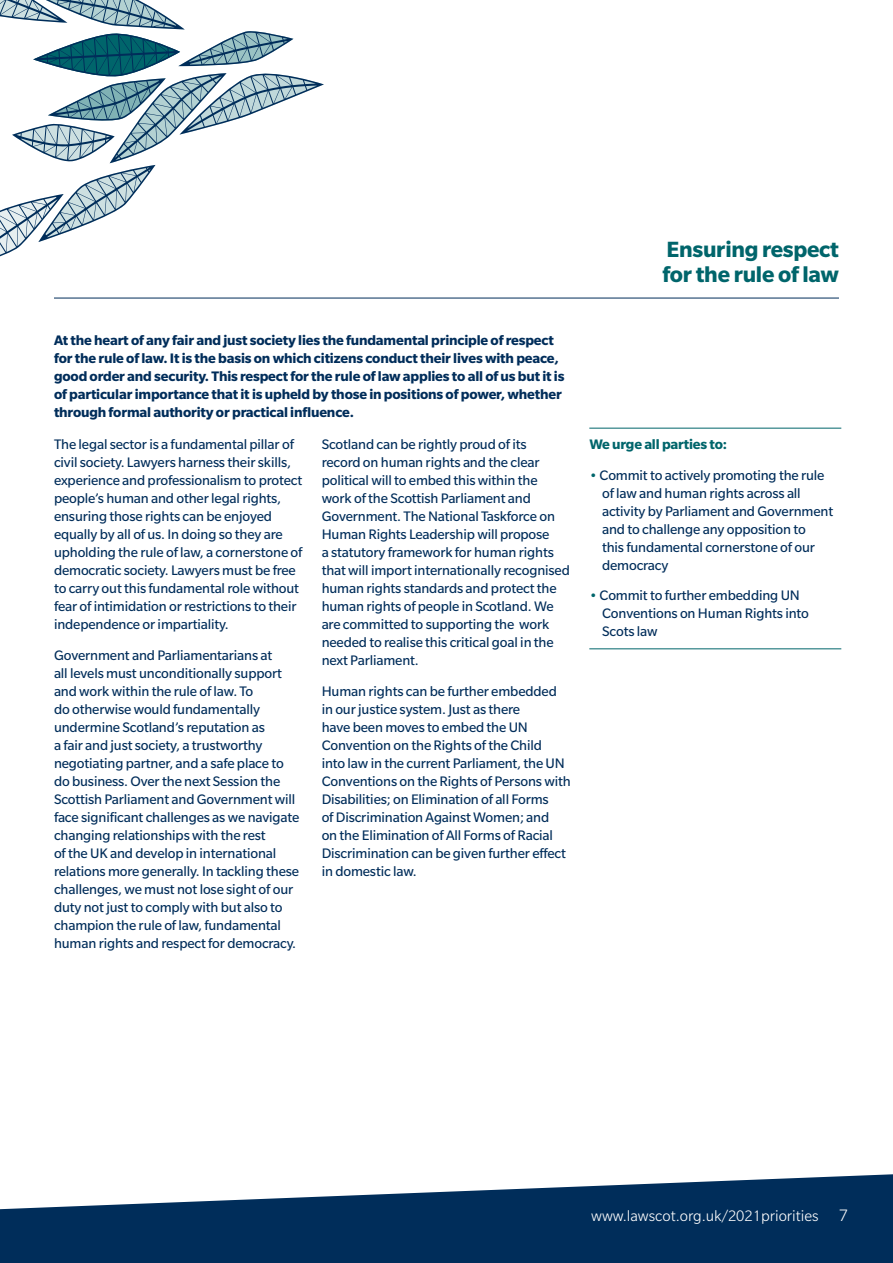
<style>
.page{position:relative;width:893px;height:1263px;background:#fff}
.page>*{position:absolute;margin:0;border:0;box-sizing:border-box;transform-origin:0 0}
.t1{font:700 24px/25.5px "Slate Std";letter-spacing:-.01em;color:#00656b}
.t2{font:300 18px "Slate Std";color:#fff}
.t3{font:300 16.5px "Slate Std";color:#fff}
.t4{font:15px/18px "Slate Std";letter-spacing:-.01em;color:#002d5a}
.t5{font:700 15px/18px "Slate Std";letter-spacing:-.01em;color:#002d5a}
.t6{font:700 15px "Slate Std";letter-spacing:-.01em;color:#00656b}
.s1{color:#00656b}
</style>
<div class="page">
<svg style="left:0;top:1174px;width:893px;height:89px;fill:#002d5a"></svg>
<hr style="left:54px;top:298px;width:785px;height:1px;background:#002d5a">
<hr style="left:589px;top:428px;width:252px;height:1px;background:#00656b">
<hr style="left:589px;top:648px;width:252px;height:1px;background:#00656b">
<svg style="left:0;top:0;width:324px;height:257px"></svg>
<h1 class="t1" style="left:662px;top:236px;width:178px">Ensuring respect for the rule of law</h1>
<p class="t5" style="left:54px;top:331px;width:512px">At the heart of any fair and just society lies the fundamental principle of respect for the rule of law. It is the basis on which citizens conduct their lives with peace, good order and security. This respect for the rule of law applies to all of us but it is of particular importance that it is upheld by those in positions of power, whether through formal authority or practical influence.</p>
<p class="t4" style="left:54px;top:435px;width:250px">The legal sector is a fundamental pillar of civil society. Lawyers harness their skills, experience and professionalism to protect people’s human and other legal rights, ensuring those rights can be enjoyed equally by all of us. In doing so they are upholding the rule of law, a cornerstone of democratic society. Lawyers must be free to carry out this fundamental role without fear of intimidation or restrictions to their independence or impartiality.</p>
<p class="t4" style="left:54px;top:646px;width:247px">Government and Parliamentarians at<br>all levels must unconditionally support and work within the rule of law. To<br>do otherwise would fundamentally undermine Scotland’s reputation as<br>a fair and just society, a trustworthy negotiating partner, and a safe place to do business. Over the next Session the Scottish Parliament and Government will face significant challenges as we navigate changing relationships with the rest<br>of the UK and develop in international relations more generally. In tackling these challenges, we must not lose sight of our duty not just to comply with but also to champion the rule of law, fundamental human rights and respect for democracy.</p>
<p class="t4" style="left:322px;top:435px;width:250px">Scotland can be rightly proud of its<br>record on human rights and the clear political will to embed this within the work of the Scottish Parliament and Government. The National Taskforce on Human Rights Leadership will propose<br>a statutory framework for human rights that will import internationally recognised human rights standards and protect the human rights of people in Scotland. We are committed to supporting the work needed to realise this critical goal in the next Parliament.</p>
<p class="t4" style="left:322px;top:682px;width:251px">Human rights can be further embedded in our justice system. Just as there<br>have been moves to embed the UN Convention on the Rights of the Child<br>into law in the current Parliament, the UN Conventions on the Rights of Persons with Disabilities; on Elimination of all Forms<br>of Discrimination Against Women; and<br>on the Elimination of All Forms of Racial Discrimination can be given further effect in domestic law.</p>
<p class="t6" style="left:589px;top:436px;width:139px">We urge all parties to:</p>
<p class="t4" style="left:602px;top:466px;width:233px;text-indent:-13px"><span class="s1">•</span> Commit to actively promoting the rule of law and human rights across all activity by Parliament and Government and to challenge any opposition to<br>this fundamental cornerstone of our democracy</p>
<p class="t4" style="left:602px;top:586px;width:208px;text-indent:-13px"><span class="s1">•</span> Commit to further embedding UN<br>Conventions on Human Rights into<br>Scots law</p>
<p class="t3" style="left:591px;top:1208px;width:229px">www.lawscot.org.uk/2021priorities</p>
<p class="t2" style="left:839px;top:1206px;width:10px">7</p>
</div>
